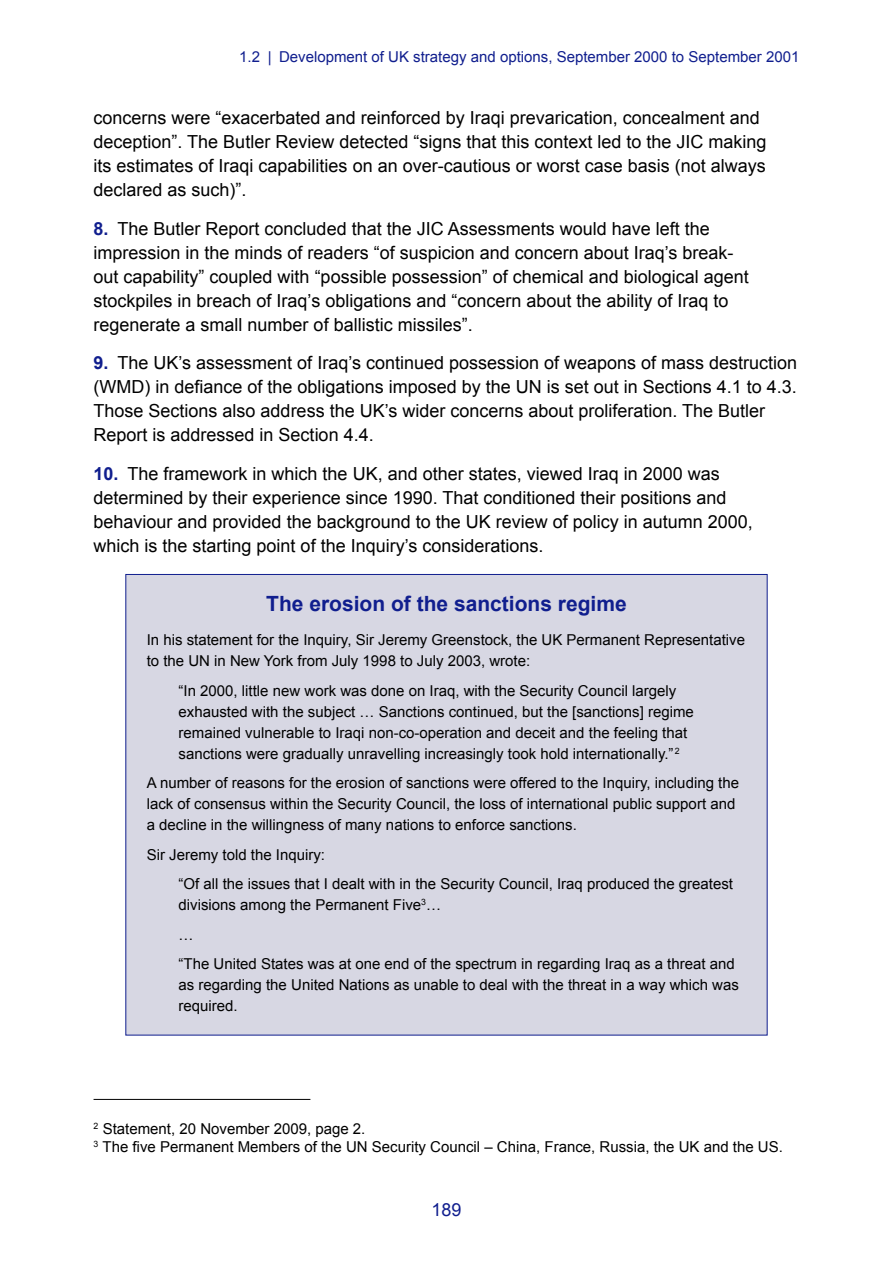
<style>
.page{position:relative;width:893px;height:1263px;background:#fff}
.page>*{position:absolute;margin:0;border:0;box-sizing:border-box;transform-origin:0 0}
.Box_Heading{font:700 21px "Arial";color:#101e8e}
.t1{font:18px/24px "Arial";color:#000}
.t2{font:18px "Arial";color:#101e8e}
.Box_Quote{font:15px/21px "Arial";color:#000}
.Box_Text{font:15px/21px "Arial";color:#000}
.Footnote{font:15px "Arial";color:#000}
.t3{font:15px "Arial";color:#101e8e}
.s1{font-weight:700;color:#101e8e}
</style>
<div class="page">
<div style="left:125px;top:574px;width:642px;height:461px;background:#d7d7e3"></div>
<hr style="left:94px;top:1099px;width:216px;height:1px;background:#000">
<p class="t3" style="left:239px;top:47px;width:562px">1.2 | Development of UK strategy and options, September 2000 to September 2001</p>
<p class="t1" style="left:94px;top:106px;width:674px">concerns were “exacerbated and reinforced by Iraqi prevarication, concealment and deception”. The Butler Review detected “signs that this context led to the JIC making its estimates of Iraqi capabilities on an over-cautious or worst case basis (not always declared as such)”.</p>
<p class="t1" style="left:94px;top:216px;width:657px"><span class="s1">8.</span> The Butler Report concluded that the JIC Assessments would have left the impression in the minds of readers “of suspicion and concern about Iraq’s break&shy;out capability” coupled with “possible possession” of chemical and biological agent stockpiles in breach of Iraq’s obligations and “concern about the ability of Iraq to regenerate a small number of ballistic missiles”.</p>
<p class="t1" style="left:94px;top:351px;width:705px"><span class="s1">9.</span> The UK’s assessment of Iraq’s continued possession of weapons of mass destruction (WMD) in defiance of the obligations imposed by the UN is set out in Sections 4.1 to 4.3.<br>Those Sections also address the UK’s wider concerns about proliferation. The Butler Report is addressed in Section 4.4.</p>
<p class="t1" style="left:94px;top:462px;width:661px"><span class="s1">10.</span> The framework in which the UK, and other states, viewed Iraq in 2000 was determined by their experience since 1990. That conditioned their positions and behaviour and provided the background to the UK review of policy in autumn 2000, which is the starting point of the Inquiry’s considerations.</p>
<p class="Box_Heading" style="left:266px;top:592px;width:362px">The erosion of the sanctions regime</p>
<p class="Box_Text" style="left:147px;top:629px;width:600px">In his statement for the Inquiry, Sir Jeremy Greenstock, the UK Permanent Representative to the UN in New York from July 1998 to July 2003, wrote:</p>
<p class="Box_Quote" style="left:179px;top:680px;width:517px">“In 2000, little new work was done on Iraq, with the Security Council largely exhausted with the subject … Sanctions continued, but the [sanctions] regime remained vulnerable to Iraqi non-co-operation and deceit and the feeling that sanctions were gradually unravelling increasingly took hold internationally.”<sup>2</sup></p>
<p class="Box_Text" style="left:147px;top:772px;width:594px">A number of reasons for the erosion of sanctions were offered to the Inquiry, including the lack of consensus within the Security Council, the loss of international public support and a decline in the willingness of many nations to enforce sanctions.</p>
<p class="Box_Text" style="left:147px;top:844px;width:180px">Sir Jeremy told the Inquiry:</p>
<p class="Box_Quote" style="left:179px;top:873px;width:556px">“Of all the issues that I dealt with in the Security Council, Iraq produced the greatest divisions among the Permanent Five<sup>3</sup>…</p>
<p class="Box_Quote" style="left:179px;top:924px;width:16px">…</p>
<p class="Box_Quote" style="left:179px;top:953px;width:562px">“The United States was at one end of the spectrum in regarding Iraq as a threat and as regarding the United Nations as unable to deal with the threat in a way which was required.</p>
<p class="Footnote" style="left:94px;top:1119px;width:273px"><sup>2</sup> Statement, 20 November 2009, page 2.</p>
<p class="Footnote" style="left:94px;top:1137px;width:691px"><sup>3</sup> The five Permanent Members of the UN Security Council – China, France, Russia, the UK and the US.</p>
<p class="t2" style="left:431px;top:1197px;width:32px">189</p>
</div>
